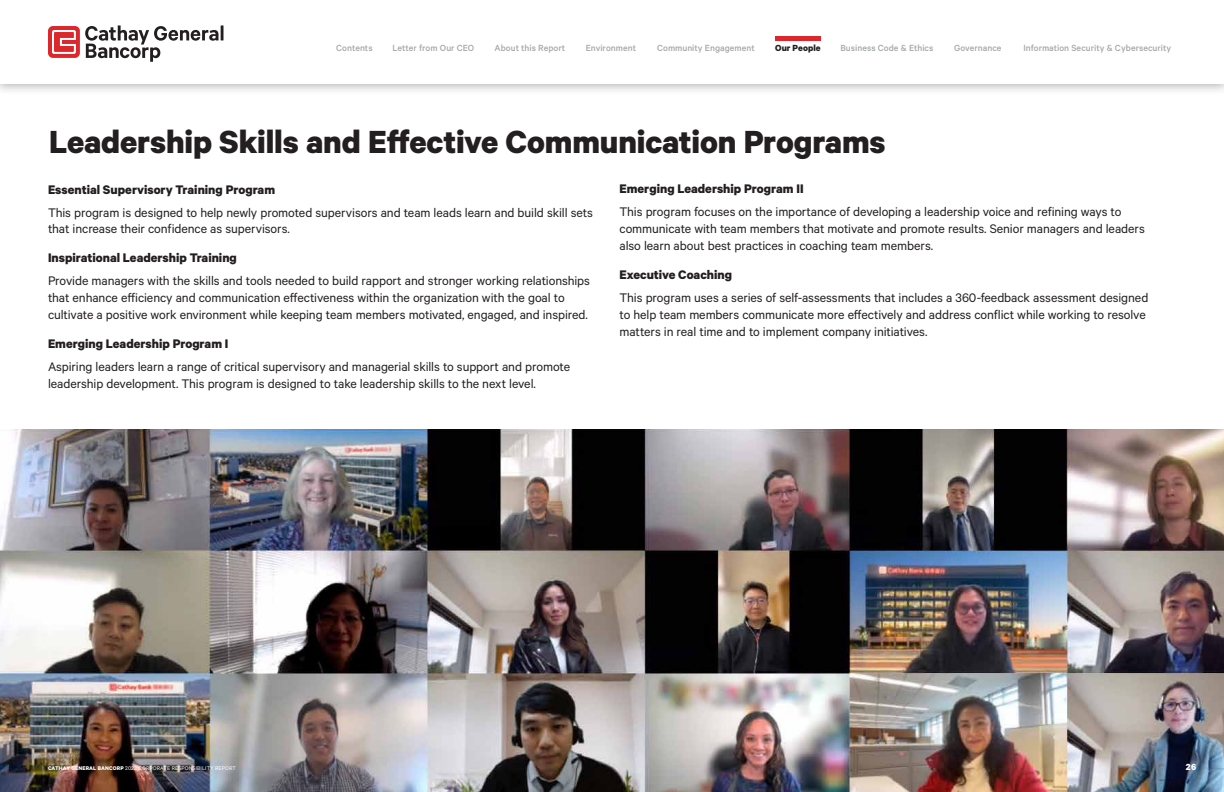
<style>
.page{position:relative;width:1224px;height:792px;background:#fff}
.page>*{position:absolute;margin:0;border:0;box-sizing:border-box;transform-origin:0 0}
.t1{font:700 36px "Calibre";letter-spacing:-.005em;color:#231f20}
.t2{font:14px/17px "Calibre";letter-spacing:-.005em;color:#231f20}
.t3{font:700 14px "Calibre";color:#231f20}
.t4{font:500 10px "Calibre";color:#a5a8aa}
.t5{font:700 10px "Calibre";letter-spacing:.005em;color:#231f20}
.t6{font:700 10px "Calibre";color:#fff}
.t7{font:6px "Calibre";letter-spacing:.02em;color:#fff}
.s1{font-weight:700}
</style>
<div class="page">
<img style="left:0;top:429px;width:1224px;height:363px">
<div style="left:0;top:0;width:1224px;height:95px;background:#231f20;opacity:.35"></div>
<div style="left:0;top:0;width:1224px;height:84px;background:#fff"></div>
<svg style="left:48px;top:25px;width:175px;height:37px"></svg>
<hr style="left:775px;top:36px;width:46px;height:4px;background:#dc272d">
<p class="t4" style="left:336px;top:42px;width:38px">Contents</p>
<p class="t4" style="left:393px;top:42px;width:83px">Letter from Our CEO</p>
<p class="t4" style="left:495px;top:42px;width:72px">About this Report</p>
<p class="t4" style="left:586px;top:42px;width:52px">Environment</p>
<p class="t4" style="left:657px;top:42px;width:99px">Community Engagement</p>
<p class="t5" style="left:775px;top:42px;width:47px">Our People</p>
<p class="t4" style="left:840px;top:42px;width:95px">Business Code &amp; Ethics</p>
<p class="t4" style="left:954px;top:42px;width:49px">Governance</p>
<p class="t4" style="left:1023px;top:42px;width:149px">Information Security &amp; Cybersecurity</p>
<h1 class="t1" style="left:49px;top:120px;width:838px">Leadership Skills and Effective Communication Programs</h1>
<p class="t3" style="left:48px;top:181px;width:229px">Essential Supervisory Training Program</p>
<p class="t2" style="left:48px;top:203px;width:546px">This program is designed to help newly promoted supervisors and team leads learn and build skill sets that increase their confidence as supervisors.</p>
<p class="t3" style="left:48px;top:250px;width:190px">Inspirational Leadership Training</p>
<p class="t2" style="left:48px;top:272px;width:544px">Provide managers with the skills and tools needed to build rapport and stronger working relationships that enhance efficiency and communication effectiveness within the organization with the goal to cultivate a positive work environment while keeping team members motivated, engaged, and inspired.</p>
<p class="t3" style="left:48px;top:336px;width:182px">Emerging Leadership Program I</p>
<p class="t2" style="left:48px;top:358px;width:524px">Aspiring leaders learn a range of critical supervisory and managerial skills to support and promote leadership development. This program is designed to take leadership skills to the next level.</p>
<p class="t3" style="left:619px;top:181px;width:186px">Emerging Leadership Program II</p>
<p class="t2" style="left:619px;top:203px;width:527px">This program focuses on the importance of developing a leadership voice and refining ways to communicate with team members that motivate and promote results. Senior managers and leaders also learn about best practices in coaching team members.</p>
<p class="t3" style="left:619px;top:267px;width:114px">Executive Coaching</p>
<p class="t2" style="left:619px;top:289px;width:530px">This program uses a series of self-assessments that includes a 360-feedback assessment designed to help team members communicate more effectively and address conflict while working to resolve matters in real time and to implement company initiatives.</p>
<p class="t7" style="left:48px;top:765px;width:189px"><span class="s1">CATHAY GENERAL BANCORP</span> 2023 CORPORATE RESPONSIBILITY REPORT</p>
<p class="t6" style="left:1186px;top:761px;width:12px">26</p>
</div>
